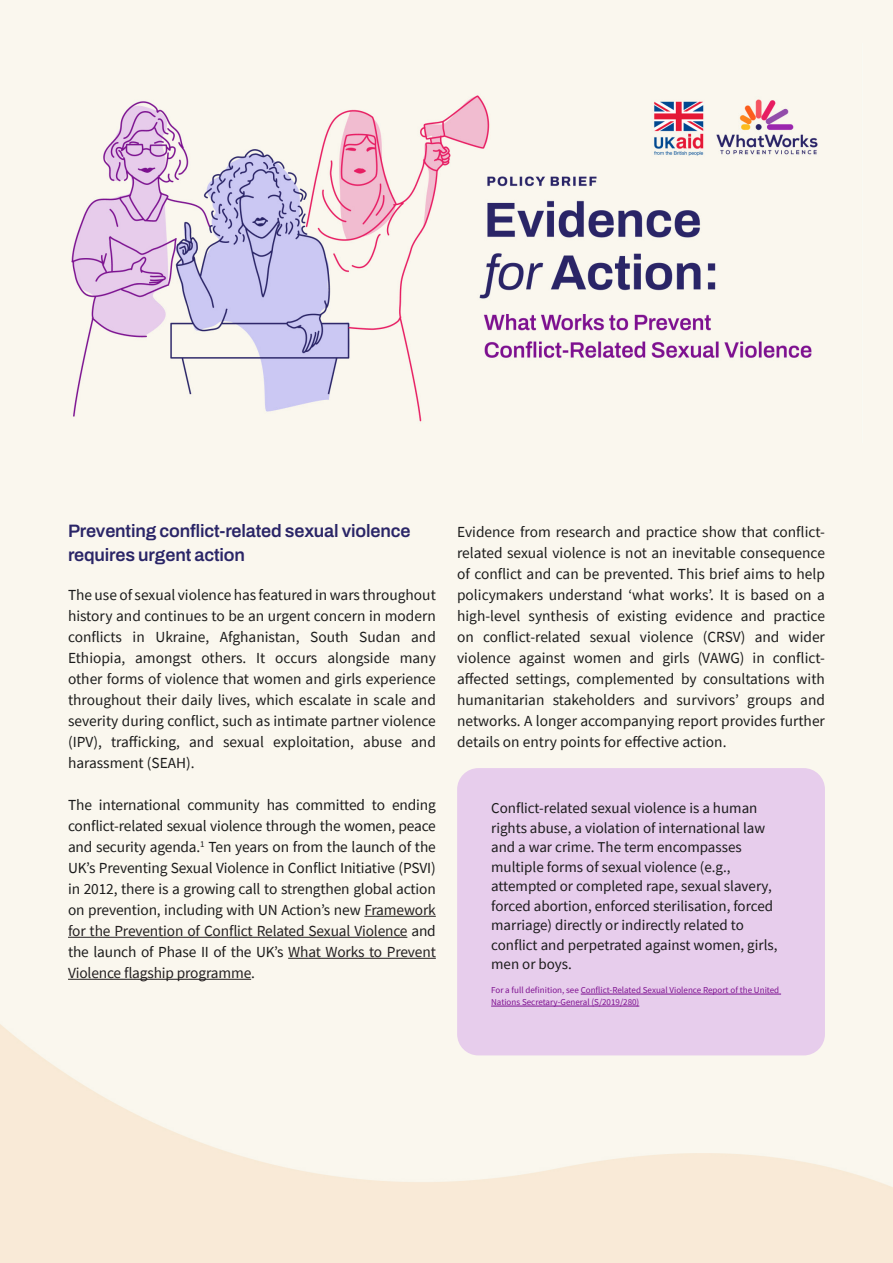
<style>
.page{position:relative;width:893px;height:1263px;background:#fff}
.page>*{position:absolute;margin:0;border:0;box-sizing:border-box;transform-origin:0 0}
.Heading_4{font:600 18px/24px "Archivo";letter-spacing:-.01em;color:#2a2567}
.t1{font:15.3px/21px "Source Sans Pro";color:#1b1b1b;text-align:justify}
.t2{font:15px/19.5px "Source Sans Pro";color:#1b1b1b}
.t3{font:9px/12px "Source Sans Pro";color:#7e1190}
.s1{color:#231f20}
</style>
<div class="page">
<hr style="left:364px;top:916px;width:72px;height:1px;background:#231f20">
<hr style="left:68px;top:937px;width:339px;height:1px;background:#231f20">
<hr style="left:288px;top:958px;width:148px;height:1px;background:#231f20">
<hr style="left:68px;top:979px;width:183px;height:1px;background:#231f20">
<div style="left:457px;top:768px;width:368px;height:287px;background:#e7cdec;border-radius:21px"></div>
<hr style="left:581px;top:994px;width:200px;height:1px;background:#7e1190">
<hr style="left:491px;top:1006px;width:148px;height:1px;background:#7e1190">
<img style="left:31px;top:43px;width:831px;height:399px">
<p class="Heading_4" style="left:68px;top:518px;width:344px">Preventing conflict-related sexual violence requires urgent action</p>
<p class="t1" style="left:68px;top:584px;width:369px">The use of sexual violence has featured in wars throughout history and continues to be an urgent concern in modern conflicts in Ukraine, Afghanistan, South Sudan and Ethiopia, amongst others. It occurs alongside many other forms of violence that women and girls experience throughout their daily lives, which escalate in scale and severity during conflict, such as intimate partner violence (IPV), trafficking, and sexual exploitation, abuse and harassment (SEAH).</p>
<p class="t1" style="left:68px;top:794px;width:369px">The international community has committed to ending conflict-related sexual violence through the women, peace and security agenda.<sup>1</sup> Ten years on from the launch of the UK’s Preventing Sexual Violence in Conflict Initiative (PSVI) in 2012, there is a growing call to strengthen global action on prevention, including with UN Action’s new <span class="s1">Framework for the Prevention of Conflict Related Sexual Violence</span> and the launch of Phase II of the UK’s <span class="s1">What Works to Prevent Violence flagship programme</span>.</p>
<p class="t2" style="left:491px;top:798px;width:288px">Conflict-related sexual violence is a human rights abuse, a violation of international law and a war crime. The term encompasses multiple forms of sexual violence (e.g., attempted or completed rape, sexual slavery, forced abortion, enforced sterilisation, forced marriage) directly or indirectly related to conflict and perpetrated against women, girls, men or boys.</p>
<p class="t3" style="left:491px;top:984px;width:290px">For a full definition, see Conflict-Related Sexual Violence Report of the United<br>Nations Secretary-General (S/2019/280)</p>
<p class="t1" style="left:457px;top:521px;width:369px">Evidence from research and practice show that conflict&shy;related sexual violence is not an inevitable consequence of conflict and can be prevented. This brief aims to help policymakers understand ‘what works’. It is based on a high-level synthesis of existing evidence and practice on conflict-related sexual violence (CRSV) and wider violence against women and girls (VAWG) in conflict&shy;affected settings, complemented by consultations with humanitarian stakeholders and survivors’ groups and networks. A longer accompanying report provides further details on entry points for effective action.</p>
</div>
